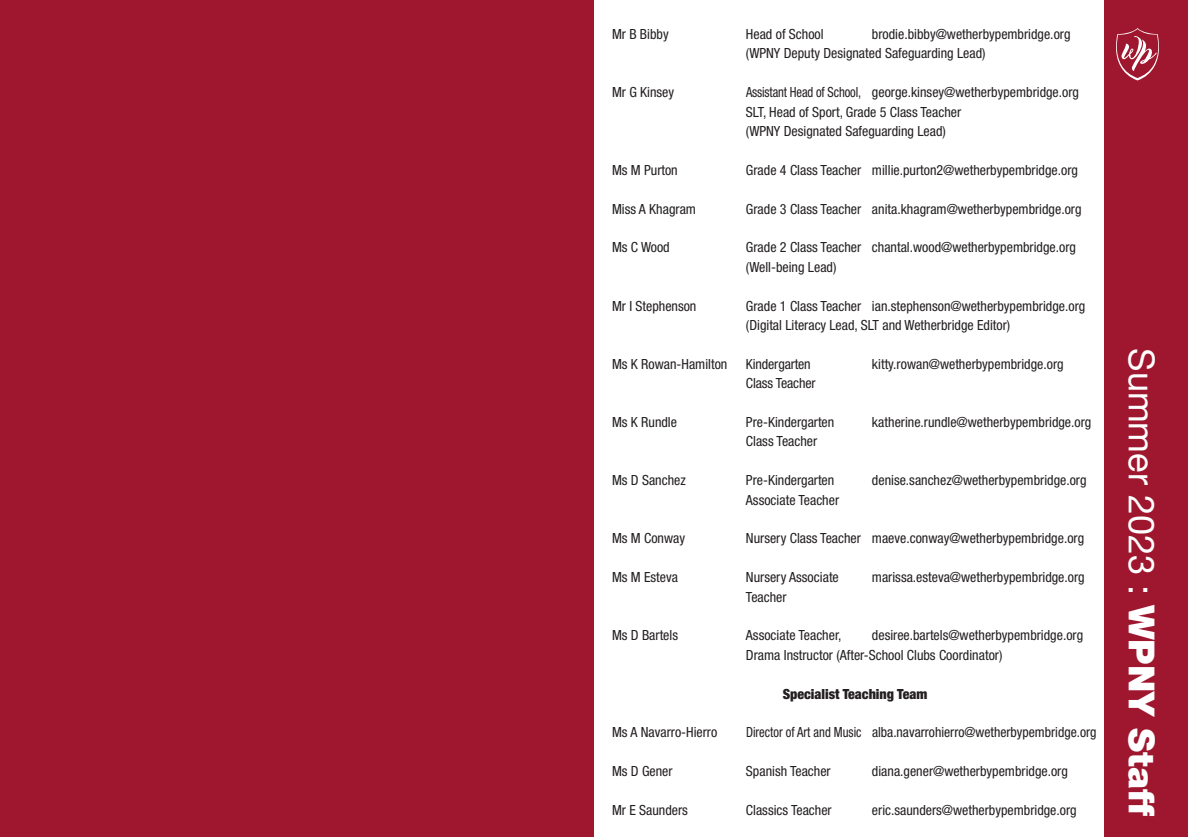
<style>
.page{position:relative;width:1188px;height:837px;background:#fff}
.page>*{position:absolute;margin:0;border:0;box-sizing:border-box;transform-origin:0 0}
.t1{font:36px "Helvetica Neue";color:#fff}
.t2{font:condensed 14px "Helvetica Neue";color:#231f20}
.t3{font:condensed 14px "Helvetica Neue";color:#231f20;scale:.9 1}
.t4{font:900 condensed 14px "Helvetica Neue";color:#231f20}
.s1{font-weight:900}
</style>
<div class="page">
<div style="left:1104px;top:0;width:84px;height:837px;background:#9f172e"></div>
<svg style="left:1116px;top:28px;width:43px;height:52px"></svg>
<div style="left:0;top:0;width:594px;height:837px;background:#9f172e"></div>
<p class="t2" style="left:612px;top:26px;width:58px">Mr B Bibby</p>
<p class="t2" style="left:746px;top:26px;width:79px">Head of School</p>
<p class="t2" style="left:872px;top:26px;width:200px">brodie.bibby@wetherbypembridge.org</p>
<p class="t2" style="left:746px;top:45px;width:241px">(WPNY Deputy Designated Safeguarding Lead)</p>
<p class="t2" style="left:612px;top:84px;width:64px">Mr G Kinsey</p>
<p class="t3" style="left:746px;top:84px;width:372px">Assistant Head of School, george.kinsey@wetherbypembridge.org</p>
<p class="t2" style="left:746px;top:104px;width:217px">SLT, Head of Sport, Grade 5 Class Teacher</p>
<p class="t2" style="left:746px;top:123px;width:201px">(WPNY Designated Safeguarding Lead)</p>
<p class="t2" style="left:612px;top:162px;width:67px">Ms M Purton</p>
<p class="t2" style="left:746px;top:162px;width:334px">Grade 4 Class Teacher millie.purton2@wetherbypembridge.org</p>
<p class="t2" style="left:612px;top:201px;width:86px">Miss A Khagram</p>
<p class="t2" style="left:746px;top:201px;width:337px">Grade 3 Class Teacher anita.khagram@wetherbypembridge.org</p>
<p class="t2" style="left:612px;top:239px;width:59px">Ms C Wood</p>
<p class="t2" style="left:746px;top:239px;width:331px">Grade 2 Class Teacher chantal.wood@wetherbypembridge.org</p>
<p class="t2" style="left:746px;top:259px;width:92px">(Well-being Lead)</p>
<p class="t2" style="left:612px;top:298px;width:86px">Mr I Stephenson</p>
<p class="t2" style="left:746px;top:298px;width:341px">Grade 1 Class Teacher ian.stephenson@wetherbypembridge.org</p>
<p class="t2" style="left:746px;top:317px;width:266px">(Digital Literacy Lead, SLT and Wetherbridge Editor)</p>
<p class="t2" style="left:612px;top:356px;width:117px">Ms K Rowan-Hamilton</p>
<p class="t2" style="left:746px;top:356px;width:66px">Kindergarten</p>
<p class="t2" style="left:872px;top:356px;width:193px">kitty.rowan@wetherbypembridge.org</p>
<p class="t2" style="left:746px;top:375px;width:71px">Class Teacher</p>
<p class="t2" style="left:612px;top:414px;width:67px">Ms K Rundle</p>
<p class="t2" style="left:746px;top:414px;width:90px">Pre-Kindergarten</p>
<p class="t2" style="left:872px;top:414px;width:221px">katherine.rundle@wetherbypembridge.org</p>
<p class="t2" style="left:746px;top:433px;width:73px">Class Teacher</p>
<p class="t2" style="left:612px;top:472px;width:75px">Ms D Sanchez</p>
<p class="t2" style="left:746px;top:472px;width:90px">Pre-Kindergarten</p>
<p class="t2" style="left:872px;top:472px;width:216px">denise.sanchez@wetherbypembridge.org</p>
<p class="t2" style="left:746px;top:492px;width:95px">Associate Teacher</p>
<p class="t2" style="left:612px;top:530px;width:75px">Ms M Conway</p>
<p class="t2" style="left:746px;top:530px;width:340px">Nursery Class Teacher maeve.conway@wetherbypembridge.org</p>
<p class="t2" style="left:612px;top:569px;width:68px">Ms M Esteva</p>
<p class="t2" style="left:746px;top:569px;width:94px">Nursery Associate</p>
<p class="t2" style="left:872px;top:569px;width:214px">marissa.esteva@wetherbypembridge.org</p>
<p class="t2" style="left:746px;top:589px;width:42px">Teacher</p>
<p class="t2" style="left:612px;top:627px;width:68px">Ms D Bartels</p>
<p class="t2" style="left:746px;top:627px;width:97px">Associate Teacher,</p>
<p class="t2" style="left:872px;top:627px;width:213px">desiree.bartels@wetherbypembridge.org</p>
<p class="t2" style="left:746px;top:647px;width:258px">Drama Instructor (After-School Clubs Coordinator)</p>
<p class="t4" style="left:783px;top:685px;width:146px">Specialist Teaching Team</p>
<p class="t2" style="left:612px;top:724px;width:107px">Ms A Navarro-Hierro</p>
<p class="t3" style="left:746px;top:724px;width:391px">Director of Art and Music alba.navarrohierro@wetherbypembridge.org</p>
<p class="t2" style="left:612px;top:763px;width:62px">Ms D Gener</p>
<p class="t2" style="left:746px;top:763px;width:86px">Spanish Teacher</p>
<p class="t2" style="left:872px;top:763px;width:197px">diana.gener@wetherbypembridge.org</p>
<p class="t2" style="left:612px;top:802px;width:77px">Mr E Saunders</p>
<p class="t2" style="left:746px;top:802px;width:87px">Classics Teacher</p>
<p class="t2" style="left:872px;top:802px;width:206px">eric.saunders@wetherbypembridge.org</p>
<p class="t1" style="left:1163px;top:348px;width:469px;rotate:90deg">Summer 2023 : <span class="s1">WPNY Staff</span></p>
</div>
